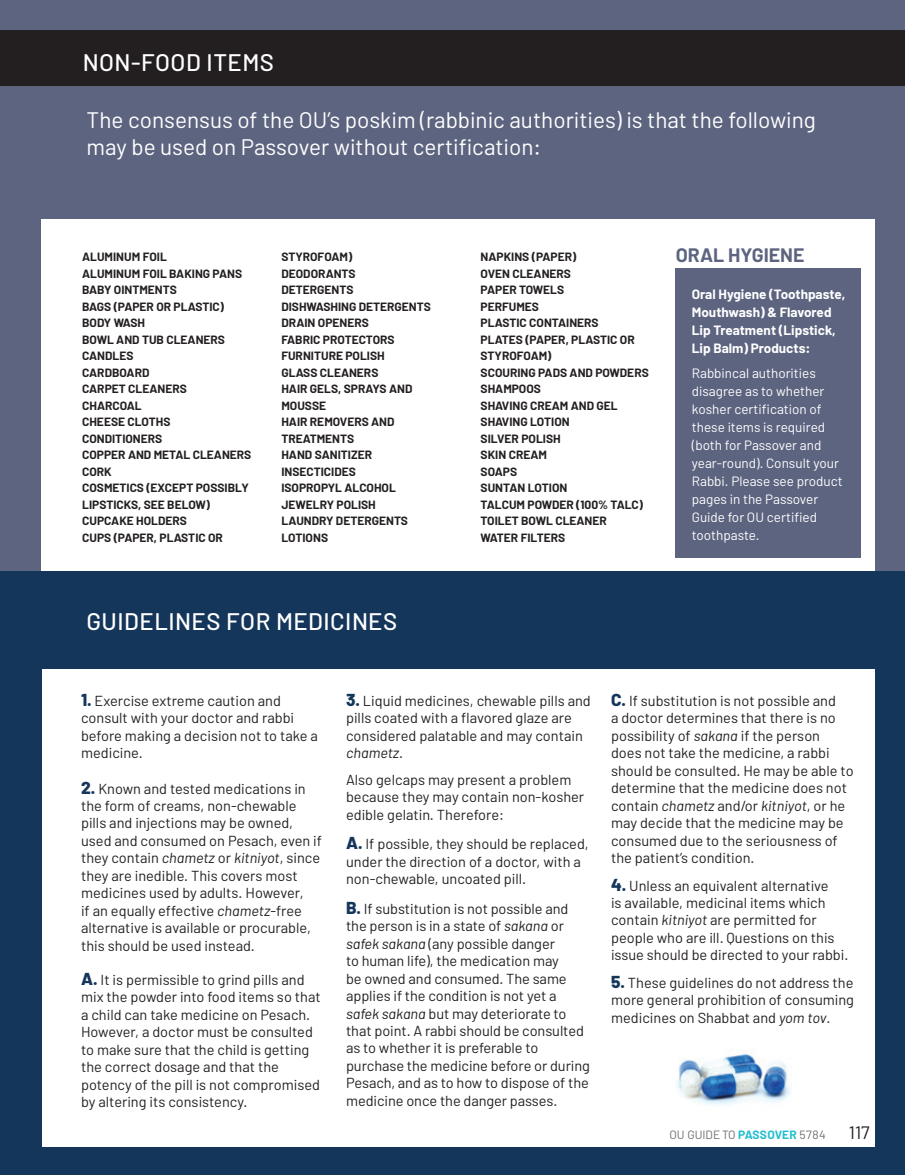
<style>
.page{position:relative;width:905px;height:1175px;background:#fff}
.page>*{position:absolute;margin:0;border:0;box-sizing:border-box;transform-origin:0 0}
.t1{font:500 24px "Barlow";letter-spacing:.02em;color:#fff}
.t2{font:22.5px/27px "Barlow";color:#fff}
.t3{font:700 19.5px "Barlow";color:#5d6480}
.t4{font:18px "Barlow";color:#231f20}
.t5{font:14.55px/17.4px "Barlow";color:#231f20}
.t6{font:13.5px/18px "Barlow";color:#fff}
.t7{font:700 13.5px/18px "Barlow";color:#fff}
.t8{font:700 12px/16.5px "Barlow";color:#231f20}
.t9{font:12px "Barlow";color:#6c6d70}
.t10{font:700 12px "Barlow";letter-spacing:-.02em;color:#231f20}
.s1{font-weight:800;font-size:17.25px;color:#14365a}
.s2{font-style:italic}
.s3{font-weight:700;color:#21bece}
</style>
<div class="page">
<div style="left:875px;top:55px;width:29px;height:588px;background:#5d6480"></div>
<div style="left:0;top:104px;width:40px;height:566px;background:#5d6480"></div>
<div style="left:0;top:647px;width:41px;height:527px;background:#14365a"></div>
<div style="left:875px;top:651px;width:29px;height:523px;background:#14365a"></div>
<div style="left:15px;top:1147px;width:889px;height:27px;background:#14365a"></div>
<div style="left:0;top:77px;width:904px;height:142px;background:#5d6480"></div>
<div style="left:0;top:571px;width:904px;height:97px;background:#14365a"></div>
<div style="left:675px;top:268px;width:185px;height:290px;background:#5d6480"></div>
<div style="left:0;top:0;width:904px;height:32px;background:#5d6480"></div>
<div style="left:0;top:30px;width:904px;height:56px;background:#231f20"></div>
<img style="left:676px;top:1054px;width:115px;height:51px">
<p class="t1" style="left:83px;top:47px;width:193px">NON-FOOD ITEMS</p>
<p class="t2" style="left:87px;top:106px;width:730px">The consensus of the OU’s poskim (rabbinic authorities) is that the following may be used on Passover without certification:</p>
<p class="t8" style="left:82px;top:249px;width:86px">ALUMINUM FOIL</p>
<p class="t8" style="left:82px;top:265px;width:161px">ALUMINUM FOIL BAKING PANS</p>
<p class="t8" style="left:82px;top:282px;width:96px">BABY OINTMENTS</p>
<p class="t8" style="left:82px;top:298px;width:143px">BAGS (PAPER OR PLASTIC)</p>
<p class="t10" style="left:82px;top:315px;width:64px">BODY WASH</p>
<p class="t8" style="left:82px;top:331px;width:144px">BOWL AND TUB CLEANERS</p>
<p class="t8" style="left:82px;top:348px;width:53px">CANDLES</p>
<p class="t8" style="left:82px;top:364px;width:69px">CARDBOARD</p>
<p class="t8" style="left:82px;top:381px;width:106px">CARPET CLEANERS</p>
<p class="t8" style="left:82px;top:397px;width:61px">CHARCOAL</p>
<p class="t8" style="left:82px;top:414px;width:90px">CHEESE CLOTHS</p>
<p class="t8" style="left:82px;top:430px;width:82px">CONDITIONERS</p>
<p class="t8" style="left:82px;top:447px;width:171px">COPPER AND METAL CLEANERS</p>
<p class="t8" style="left:82px;top:463px;width:31px">CORK</p>
<p class="t8" style="left:82px;top:480px;width:168px">COSMETICS (EXCEPT POSSIBLY<br>LIPSTICKS, SEE BELOW)</p>
<p class="t8" style="left:82px;top:513px;width:106px">CUPCAKE HOLDERS</p>
<p class="t8" style="left:82px;top:529px;width:142px">CUPS (PAPER, PLASTIC OR</p>
<p class="t8" style="left:281px;top:249px;width:72px">STYROFOAM)</p>
<p class="t8" style="left:281px;top:265px;width:76px">DEODORANTS</p>
<p class="t8" style="left:281px;top:282px;width:74px">DETERGENTS</p>
<p class="t8" style="left:281px;top:298px;width:151px">DISHWASHING DETERGENTS</p>
<p class="t8" style="left:281px;top:315px;width:89px">DRAIN OPENERS</p>
<p class="t8" style="left:281px;top:331px;width:115px">FABRIC PROTECTORS</p>
<p class="t8" style="left:281px;top:348px;width:105px">FURNITURE POLISH</p>
<p class="t8" style="left:281px;top:364px;width:99px">GLASS CLEANERS</p>
<p class="t8" style="left:281px;top:381px;width:132px">HAIR GELS, SPRAYS AND<br>MOUSSE</p>
<p class="t8" style="left:281px;top:414px;width:115px">HAIR REMOVERS AND<br>TREATMENTS</p>
<p class="t8" style="left:281px;top:447px;width:92px">HAND SANITIZER</p>
<p class="t8" style="left:281px;top:463px;width:76px">INSECTICIDES</p>
<p class="t8" style="left:281px;top:480px;width:116px">ISOPROPYL ALCOHOL</p>
<p class="t8" style="left:281px;top:496px;width:96px">JEWELRY POLISH</p>
<p class="t8" style="left:281px;top:513px;width:128px">LAUNDRY DETERGENTS</p>
<p class="t8" style="left:281px;top:529px;width:48px">LOTIONS</p>
<p class="t1" style="left:87px;top:606px;width:312px">GUIDELINES FOR MEDICINES</p>
<p class="t8" style="left:480px;top:249px;width:97px">NAPKINS (PAPER)</p>
<p class="t8" style="left:480px;top:265px;width:92px">OVEN CLEANERS</p>
<p class="t8" style="left:480px;top:282px;width:85px">PAPER TOWELS</p>
<p class="t8" style="left:480px;top:298px;width:60px">PERFUMES</p>
<p class="t8" style="left:480px;top:315px;width:120px">PLASTIC CONTAINERS</p>
<p class="t8" style="left:480px;top:331px;width:156px">PLATES (PAPER, PLASTIC OR<br>STYROFOAM)</p>
<p class="t8" style="left:480px;top:364px;width:170px">SCOURING PADS AND POWDERS</p>
<p class="t8" style="left:480px;top:381px;width:62px">SHAMPOOS</p>
<p class="t8" style="left:480px;top:397px;width:139px">SHAVING CREAM AND GEL</p>
<p class="t8" style="left:480px;top:414px;width:91px">SHAVING LOTION</p>
<p class="t8" style="left:480px;top:430px;width:82px">SILVER POLISH</p>
<p class="t8" style="left:480px;top:447px;width:68px">SKIN CREAM</p>
<p class="t8" style="left:480px;top:463px;width:38px">SOAPS</p>
<p class="t8" style="left:480px;top:480px;width:88px">SUNTAN LOTION</p>
<p class="t8" style="left:480px;top:496px;width:164px">TALCUM POWDER (100% TALC)</p>
<p class="t8" style="left:480px;top:513px;width:128px">TOILET BOWL CLEANER</p>
<p class="t8" style="left:480px;top:529px;width:86px">WATER FILTERS</p>
<p class="t3" style="left:675px;top:242px;width:130px">ORAL HYGIENE</p>
<p class="t7" style="left:691px;top:285px;width:155px">Oral Hygiene (Toothpaste,<br>Mouthwash) &amp; Flavored<br>Lip Treatment (Lipstick,<br>Lip Balm) Products:</p>
<p class="t6" style="left:691px;top:364px;width:152px">Rabbincal authorities disagree as to whether kosher certification of these items is required (both for Passover and year-round). Consult your<br>Rabbi. Please see product pages in the Passover<br>Guide for OU certified toothpaste.</p>
<p class="t5" style="left:81px;top:691px;width:238px"><span class="s1">1.</span> Exercise extreme caution and consult with your doctor and rabbi before making a decision not to take a medicine.</p>
<p class="t5" style="left:81px;top:779px;width:242px"><span class="s1">2.</span> Known and tested medications in the form of creams, non-chewable pills and injections may be owned, used and consumed on Pesach, even if they contain <span class="s2">chametz</span> or <span class="s2">kitniyot</span>, since they are inedible. This covers most medicines used by adults. However,<br>if an equally effective <span class="s2">chametz</span>-free alternative is available or procurable, this should be used instead.</p>
<p class="t5" style="left:81px;top:970px;width:241px"><span class="s1">A.</span> It is permissible to grind pills and mix the powder into food items so that a child can take medicine on Pesach.</p>
<p class="t5" style="left:81px;top:1023px;width:240px">However, a doctor must be consulted to make sure that the child is getting the correct dosage and that the potency of the pill is not compromised by altering its consistency.</p>
<p class="t5" style="left:346px;top:691px;width:246px"><span class="s1">3.</span> Liquid medicines, chewable pills and pills coated with a flavored glaze are considered palatable and may contain <span class="s2">chametz</span>.</p>
<p class="t5" style="left:346px;top:770px;width:240px">Also gelcaps may present a problem because they may contain non-kosher edible gelatin. Therefore:</p>
<p class="t5" style="left:346px;top:835px;width:244px"><span class="s1">A.</span> If possible, they should be replaced, under the direction of a doctor, with a non-chewable, uncoated pill.</p>
<p class="t5" style="left:346px;top:899px;width:245px"><span class="s1">B.</span> If substitution is not possible and the person is in a state of <span class="s2">sakana</span> or <span class="s2">safek sakana</span> (any possible danger<br>to human life), the medication may<br>be owned and consumed. The same applies if the condition is not yet a <span class="s2">safek sakana</span> but may deteriorate to that point. A rabbi should be consulted as to whether it is preferable to purchase the medicine before or during Pesach, and as to how to dispose of the medicine once the danger passes.</p>
<p class="t5" style="left:611px;top:691px;width:244px"><span class="s1">C.</span> If substitution is not possible and<br>a doctor determines that there is no possibility of <span class="s2">sakana</span> if the person does not take the medicine, a rabbi should be consulted. He may be able to determine that the medicine does not contain <span class="s2">chametz</span> and/or <span class="s2">kitniyot</span>, or he may decide that the medicine may be consumed due to the seriousness of the patient’s condition.</p>
<p class="t5" style="left:611px;top:876px;width:239px"><span class="s1">4.</span> Unless an equivalent alternative<br>is available, medicinal items which contain <span class="s2">kitniyot</span> are permitted for people who are ill. Questions on this issue should be directed to your rabbi.</p>
<p class="t5" style="left:611px;top:973px;width:244px;text-align:justify"><span class="s1">5.</span> These guidelines do not address the more general prohibition of consuming medicines on Shabbat and <span class="s2">yom tov</span>.</p>
<p class="t9" style="left:669px;top:1127px;width:158px">OU GUIDE TO <span class="s3">PASSOVER</span> 5784</p>
<p class="t4" style="left:848px;top:1121px;width:22px">117</p>
</div>
